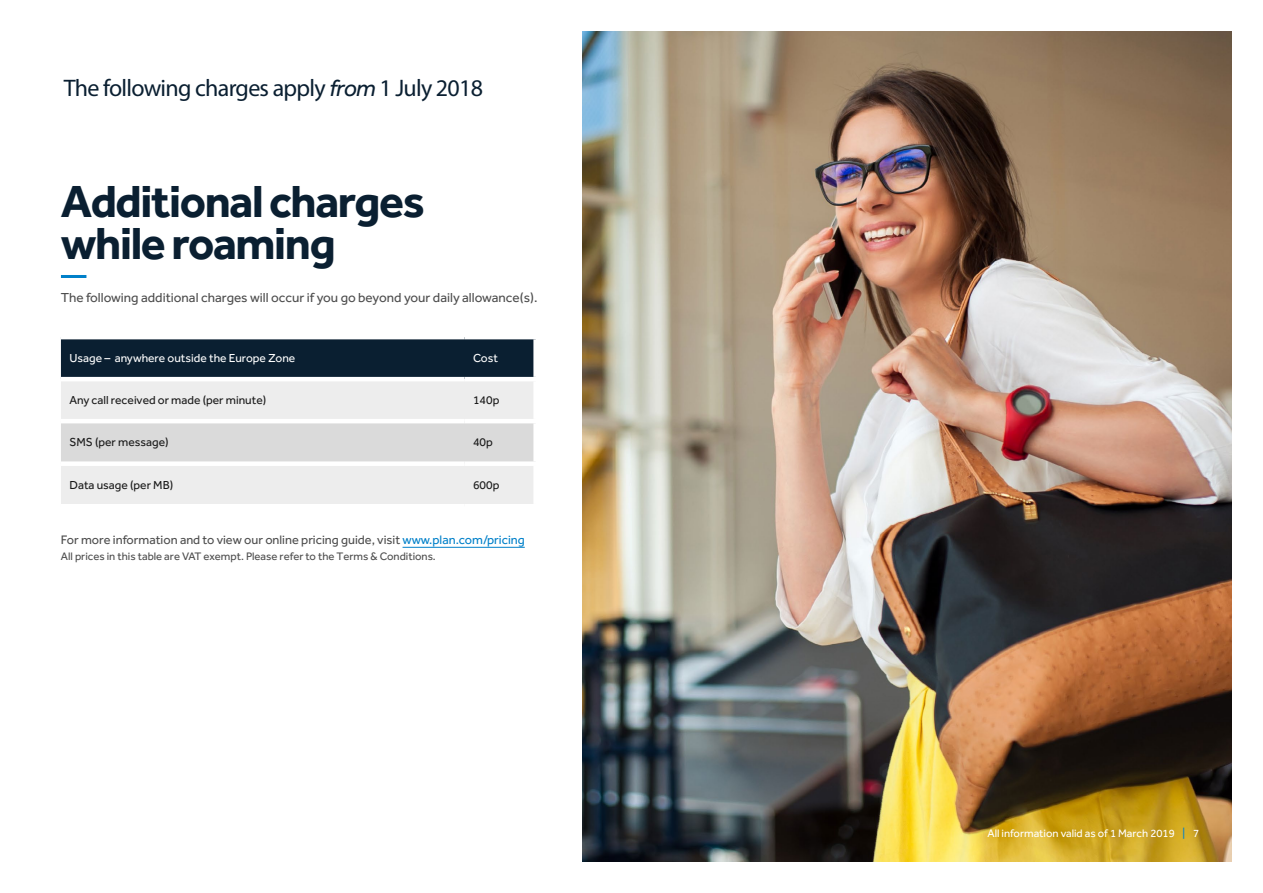
<style>
.page{position:relative;width:1263px;height:893px;background:#fff}
.page>*{position:absolute;margin:0;border:0;box-sizing:border-box;transform-origin:0 0}
.t1{font:700 46.5px/42px "Effra";letter-spacing:-.03em;color:#0a1f31}
.t2{font:24px "Myriad Pro";letter-spacing:-.03em;color:#0a1f31}
.t3{font:13.5px "Effra";color:#4d4d4d}
.t4{font:12.75px "Effra";color:#4d4d4d}
.t5{font:12px "Effra";color:#1a1a1a}
.t6{font:12px "Effra";color:#fff}
.t7{font:11.25px "Effra";color:#4d4d4d}
.t8{font:11.25px "Effra";color:#fff}
.s1{font-family:"Effra";font-style:italic}
.s2{color:#0080c9}
</style>
<div class="page">
<img style="left:583px;top:32px;width:648px;height:829px">
<div style="left:61px;top:339px;width:472px;height:38px;background:#0a1f31"></div>
<div style="left:61px;top:381px;width:472px;height:123px;background:#ededed"></div>
<div style="left:61px;top:423px;width:472px;height:38px;background:#dadada"></div>
<hr style="left:61px;top:419px;width:404px;height:4px;background:#fff">
<hr style="left:465px;top:419px;width:73px;height:4px;background:#fff">
<div style="left:61px;top:461px;width:404px;height:5px;background:#fff"></div>
<div style="left:465px;top:461px;width:73px;height:5px;background:#fff"></div>
<hr style="left:402px;top:547px;width:123px;height:1px;background:#0080c9">
<hr style="left:61px;top:275px;width:25px;height:3px;background:#0080c9">
<h2 class="t2" style="left:64px;top:73px;width:421px">The following charges apply <span class="s1">from</span> 1 July 2018</h2>
<h1 class="t1" style="left:61px;top:179px;width:366px">Additional charges while roaming</h1>
<p class="t3" style="left:61px;top:289px;width:478px">The following additional charges will occur if you go beyond your daily allowance(s).</p>
<p class="t6" style="left:69px;top:351px;width:227px">Usage – anywhere outside the Europe Zone</p>
<p class="t6" style="left:473px;top:351px;width:27px">Cost</p>
<p class="t5" style="left:69px;top:393px;width:198px">Any call received or made (per minute)</p>
<p class="t5" style="left:473px;top:393px;width:28px">140p</p>
<p class="t5" style="left:69px;top:435px;width:101px">SMS (per message)</p>
<p class="t5" style="left:473px;top:435px;width:21px">40p</p>
<p class="t5" style="left:69px;top:478px;width:105px">Data usage (per MB)</p>
<p class="t5" style="left:473px;top:478px;width:28px">600p</p>
<p class="t4" style="left:61px;top:533px;width:465px">For more information and to view our online pricing guide, visit <span class="s2">www.plan.com/pricing</span></p>
<p class="t7" style="left:61px;top:550px;width:376px">All prices in this table are VAT exempt. Please refer to the Terms &amp; Conditions.</p>
<p class="t8" style="left:987px;top:826px;width:213px">All information valid as of 1 March 2019 <span class="s2">|</span> 7</p>
</div>
